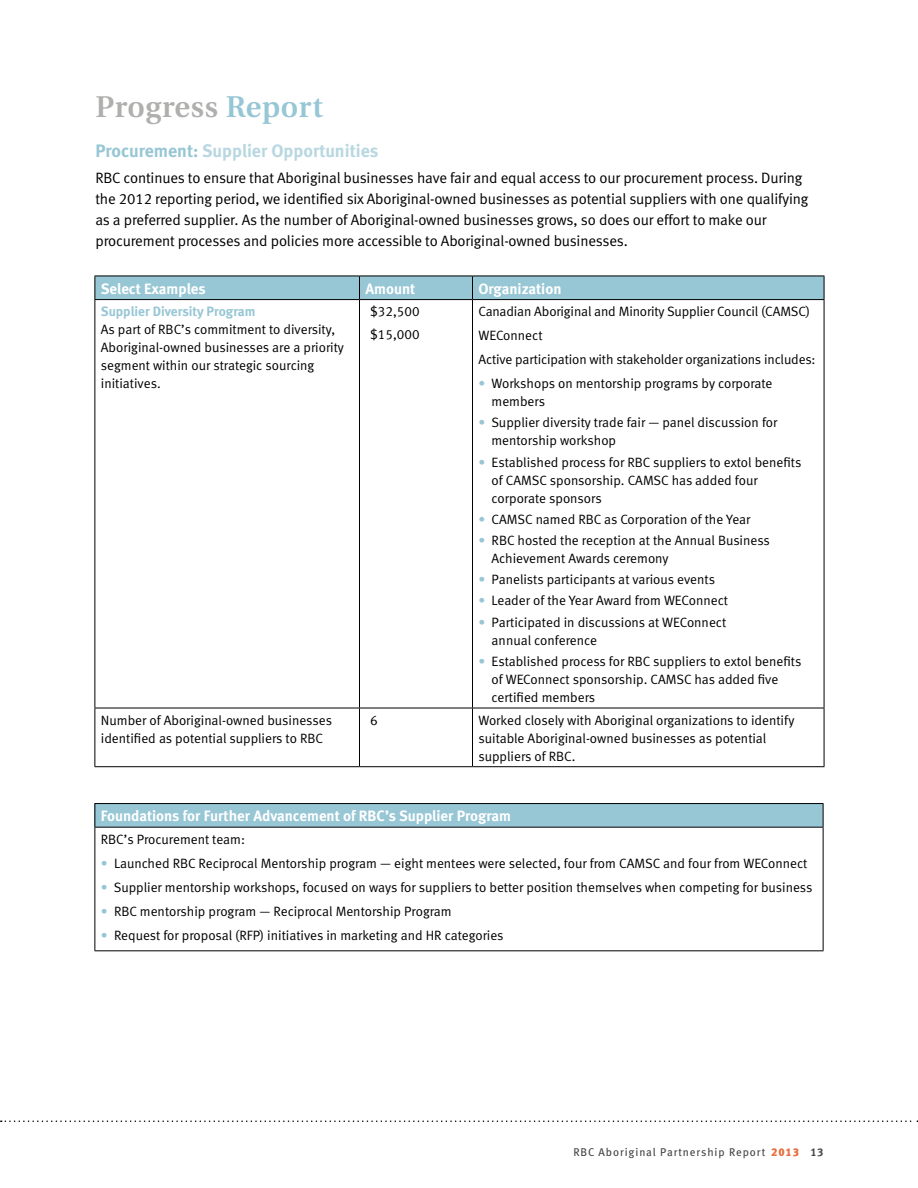
<style>
.page{position:relative;width:918px;height:1188px;background:#fff}
.page>*{position:absolute;margin:0;border:0;box-sizing:border-box;transform-origin:0 0}
.t1{font:600 30px "Utopia";letter-spacing:.02em;color:#afb0ae}
.t2{font:18px "Meta Bold LF";color:#b8d7e0}
.t3{font:15px/21px "Meta Normal LF";letter-spacing:-.01em;color:#000}
.t4{font:15px "Meta Bold LF";color:#fff}
.t5{font:13.5px/18px "Meta Normal LF";color:#000}
.t6{font:13.5px "Meta Bold LF";color:#97c6d5}
.t7{font:11.25px "Meta Book LF";letter-spacing:.08em;color:#464547}
.s1{color:#97c6d5}
.s2{font-family:"Meta Black LF";color:#e67141}
.s3{font-family:"Meta Bold LF"}
</style>
<div class="page">
<svg style="left:1px;top:1120px;width:917px;height:2px"></svg>
<div style="left:94px;top:276px;width:731px;height:24px;background:#97c6d5"></div>
<hr style="left:94px;top:299px;width:266px;height:1px;background:#000">
<hr style="left:94px;top:300px;width:1px;height:408px;background:#000">
<hr style="left:360px;top:299px;width:112px;height:1px;background:#000">
<hr style="left:359px;top:300px;width:1px;height:408px;background:#000">
<hr style="left:472px;top:299px;width:352px;height:1px;background:#000">
<hr style="left:472px;top:300px;width:1px;height:408px;background:#000">
<hr style="left:824px;top:300px;width:1px;height:408px;background:#000">
<hr style="left:94px;top:708px;width:266px;height:1px;background:#000">
<hr style="left:94px;top:708px;width:1px;height:58px;background:#000">
<hr style="left:360px;top:708px;width:112px;height:1px;background:#000">
<hr style="left:359px;top:708px;width:1px;height:58px;background:#000">
<hr style="left:472px;top:708px;width:352px;height:1px;background:#000">
<hr style="left:472px;top:708px;width:1px;height:58px;background:#000">
<hr style="left:824px;top:708px;width:1px;height:58px;background:#000">
<hr style="left:94px;top:766px;width:266px;height:1px;background:#000">
<hr style="left:360px;top:766px;width:112px;height:1px;background:#000">
<hr style="left:472px;top:766px;width:352px;height:1px;background:#000">
<div style="left:95px;top:804px;width:728px;height:23px;background:#97c6d5"></div>
<hr style="left:94px;top:803px;width:730px;height:1px;background:#000">
<svg style="left:94px;top:804px;width:1px;height:23px"></svg>
<svg style="left:823px;top:804px;width:1px;height:23px"></svg>
<hr style="left:94px;top:827px;width:730px;height:1px;background:#000">
<hr style="left:94px;top:828px;width:1px;height:122px;background:#000">
<hr style="left:823px;top:828px;width:1px;height:122px;background:#000">
<hr style="left:94px;top:950px;width:730px;height:1px;background:#000">
<h1 class="t1" style="left:95px;top:90px;width:229px">Progress <span class="s1">Report</span></h1>
<h2 class="t2" style="left:95px;top:140px;width:284px"><span class="s1">Procurement:</span> Supplier Opportunities</h2>
<p class="t3" style="left:95px;top:168px;width:714px">RBC continues to ensure that Aboriginal businesses have fair and equal access to our procurement process. During the 2012 reporting period, we identified six Aboriginal-owned businesses as potential suppliers with one qualifying as a preferred supplier. As the number of Aboriginal-owned businesses grows, so does our effort to make our procurement processes and policies more accessible to Aboriginal-owned businesses.</p>
<p class="t4" style="left:101px;top:279px;width:106px">Select Examples</p>
<p class="t4" style="left:366px;top:279px;width:51px">Amount</p>
<p class="t4" style="left:478px;top:279px;width:85px">Organization</p>
<p class="t6" style="left:101px;top:304px;width:156px">Supplier Diversity Program</p>
<p class="t5" style="left:101px;top:320px;width:245px">As part of RBC’s commitment to diversity, Aboriginal-owned businesses are a priority segment within our strategic sourcing initiatives.</p>
<p class="t5" style="left:370px;top:300px;width:51px;line-height:22.5px">$32,500 $15,000</p>
<p class="t5" style="left:478px;top:299px;width:339px;line-height:24px">Canadian Aboriginal and Minority Supplier Council (CAMSC)<br>WEConnect<br>Active participation with stakeholder organizations includes:</p>
<p class="t5" style="left:492px;top:374px;width:283px;text-indent:-13px"><span class="s1">•</span> Workshops on mentorship programs by corporate members</p>
<p class="t5" style="left:491px;top:413px;width:288px;text-indent:-13px"><span class="s1">•</span> Supplier diversity trade fair — panel discussion for mentorship workshop</p>
<p class="t5" style="left:492px;top:453px;width:311px;text-indent:-13px"><span class="s1">•</span> Established process for RBC suppliers to extol benefits of CAMSC sponsorship. CAMSC has added four corporate sponsors</p>
<p class="t5" style="left:478px;top:510px;width:273px"><span class="s1">•</span> CAMSC named RBC as Corporation of the Year</p>
<p class="t5" style="left:492px;top:531px;width:280px;text-indent:-13px"><span class="s1">•</span> RBC hosted the reception at the Annual Business<br>Achievement Awards ceremony</p>
<p class="t5" style="left:478px;top:570px;width:238px"><span class="s1">•</span> Panelists participants at various events</p>
<p class="t5" style="left:478px;top:592px;width:251px"><span class="s1">•</span> Leader of the Year Award from WEConnect</p>
<p class="t5" style="left:492px;top:613px;width:236px;text-indent:-13px"><span class="s1">•</span> Participated in discussions at WEConnect annual conference</p>
<p class="t5" style="left:492px;top:652px;width:311px;text-indent:-13px"><span class="s1">•</span> Established process for RBC suppliers to extol benefits of WEConnect sponsorship. CAMSC has added five certified members</p>
<p class="t5" style="left:101px;top:711px;width:233px">Number of Aboriginal-owned businesses identified as potential suppliers to RBC</p>
<p class="t5" style="left:370px;top:711px;width:9px">6</p>
<p class="t5" style="left:478px;top:711px;width:317px">Worked closely with Aboriginal organizations to identify suitable Aboriginal-owned businesses as potential suppliers of RBC.</p>
<p class="t4" style="left:101px;top:807px;width:412px">Foundations for Further Advancement of RBC’s Supplier Program</p>
<p class="t5" style="left:101px;top:830px;width:146px">RBC’s Procurement team:</p>
<p class="t5" style="left:101px;top:854px;width:708px"><span class="s1">•</span> Launched RBC Reciprocal Mentorship program — eight mentees were selected, four from CAMSC and four from WEConnect</p>
<p class="t5" style="left:101px;top:878px;width:713px"><span class="s1">•</span> Supplier mentorship workshops, focused on ways for suppliers to better position themselves when competing for business</p>
<p class="t5" style="left:101px;top:902px;width:352px"><span class="s1">•</span> RBC mentorship program — Reciprocal Mentorship Program</p>
<p class="t5" style="left:101px;top:926px;width:404px"><span class="s1">•</span> Request for proposal (RFP) initiatives in marketing and HR categories</p>
<p class="t7" style="left:573px;top:1146px;width:252px">RBC Aboriginal Partnership Report <span class="s2">2013</span> <span class="s3">13</span></p>
</div>
